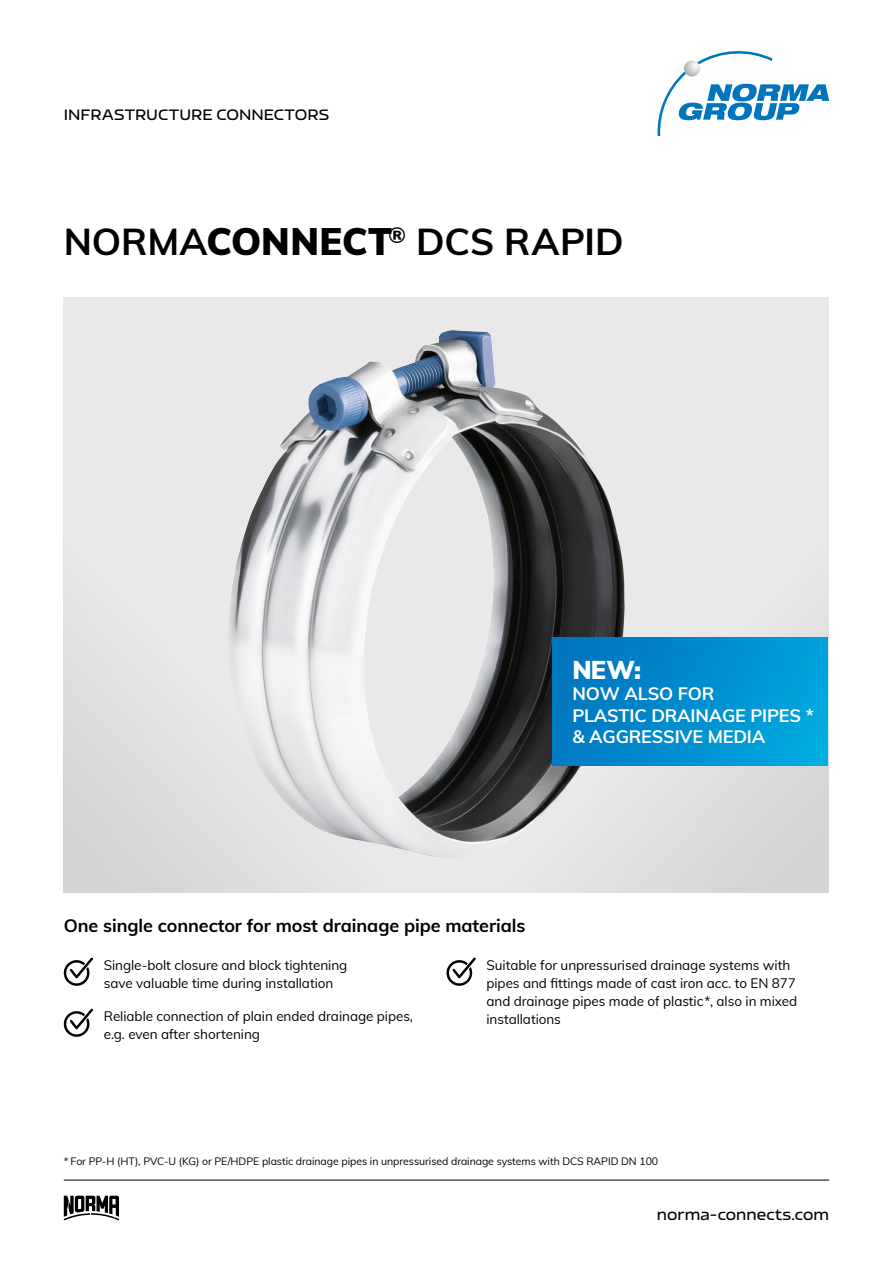
<style>
.page{position:relative;width:893px;height:1263px;background:#fff}
.page>*{position:absolute;margin:0;border:0;box-sizing:border-box;transform-origin:0 0}
.t1{font:700 37.5px "Muli";color:#000}
.t2{font:900 25.2px "Muli";color:#fff}
.t3{font:700 18px/21.6px "Muli";letter-spacing:-.01em;color:#fff}
.t4{font:700 18px "Muli";letter-spacing:-.005em;color:#000}
.t5{font:600 15px "Nizzoli";letter-spacing:.005em;color:#000}
.t6{font:13.5px/18px "Muli";letter-spacing:-.005em;color:#000}
.t7{font:10.5px "Muli";letter-spacing:-.005em;color:#000}
.s1{font-weight:900}
</style>
<div class="page">
<svg style="left:658px;top:72px;width:171px;height:64px"></svg>
<svg style="left:698px;top:51px;width:74px;height:13px"></svg>
<svg style="left:684px;top:60px;width:16px;height:17px"></svg>
<div style="left:64px;top:298px;width:765px;height:595px;background:linear-gradient(to bottom,#ededed,#dcdcdc)"></div>
<img style="left:225px;top:330px;width:400px;height:531px">
<svg style="left:64px;top:1196px;width:55px;height:24px"></svg>
<hr style="left:64px;top:1180px;width:765px;height:1px;background:#000">
<svg style="left:64px;top:957px;width:29px;height:29px"></svg>
<svg style="left:64px;top:1008px;width:29px;height:29px"></svg>
<svg style="left:446px;top:957px;width:30px;height:29px"></svg>
<div style="left:553px;top:638px;width:275px;height:127px;background:linear-gradient(to right,#0074be,#00a7de)"></div>
<p class="t5" style="left:64px;top:105px;width:267px">INFRASTRUCTURE CONNECTORS</p>
<h1 class="t1" style="left:64px;top:215px;width:561px">NORMA<span class="s1">CONNECT</span><sup>®</sup> DCS RAPID</h1>
<h2 class="t2" style="left:572px;top:651px;width:70px">NEW:</h2>
<h3 class="t3" style="left:572px;top:682px;width:243px">NOW ALSO FOR<br>PLASTIC DRAINAGE PIPES * &amp; AGGRESSIVE MEDIA</h3>
<h3 class="t4" style="left:64px;top:913px;width:463px">One single connector for most drainage pipe materials</h3>
<p class="t6" style="left:104px;top:956px;width:245px">Single-bolt closure and block tightening save valuable time during installation</p>
<p class="t6" style="left:104px;top:1007px;width:311px">Reliable connection of plain ended drainage pipes, e.g. even after shortening</p>
<p class="t6" style="left:486px;top:956px;width:312px">Suitable for unpressurised drainage systems with pipes and fittings made of cast iron acc. to EN 877 and drainage pipes made of plastic *, also in mixed installations</p>
<p class="t7" style="left:64px;top:1154px;width:596px">* For PP-H (HT), PVC-U (KG) or PE/HDPE plastic drainage pipes in unpressurised drainage systems with DCS RAPID DN 100</p>
<p class="t5" style="left:657px;top:1206px;width:174px">norma-connects.com</p>
</div>
